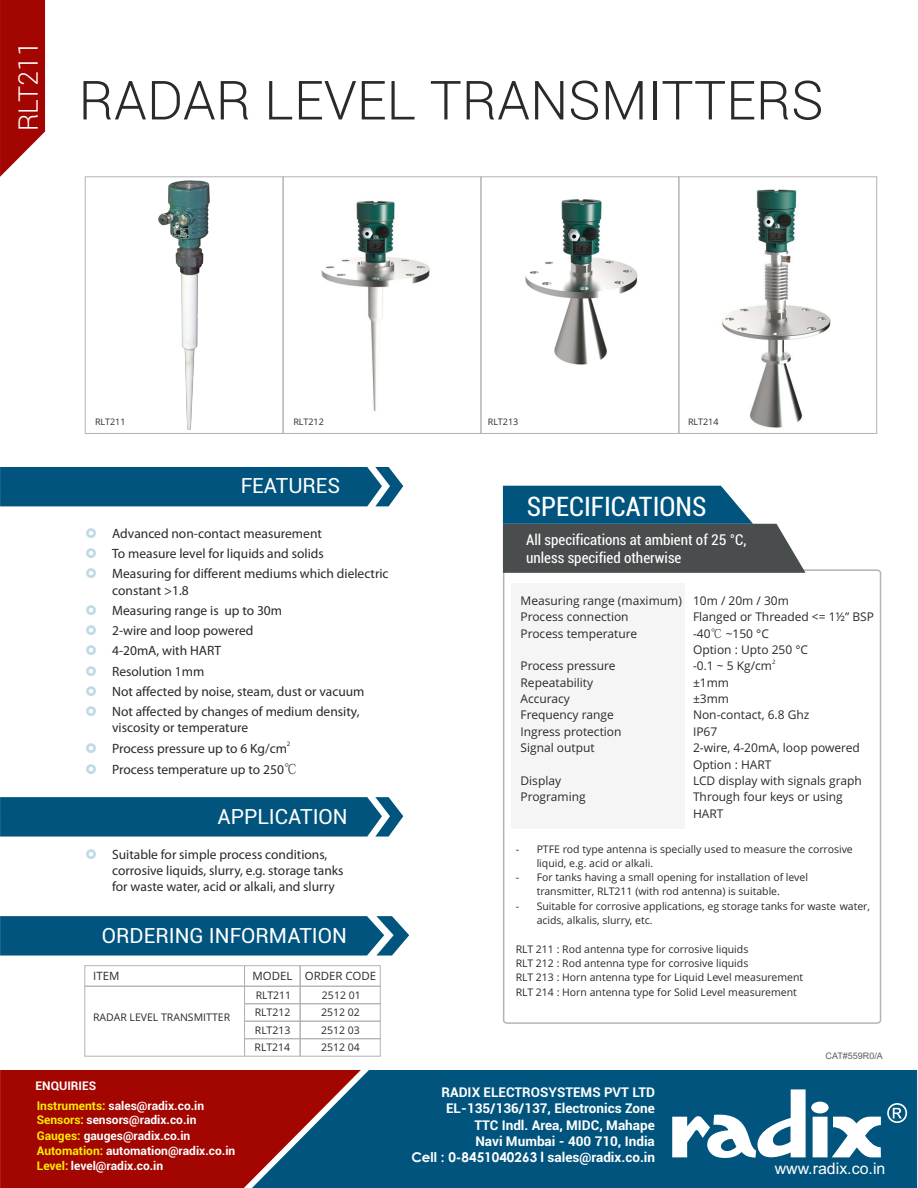
<style>
.page{position:relative;width:918px;height:1188px;background:#fff}
.page>*{position:absolute;margin:0;border:0;box-sizing:border-box;transform-origin:0 0}
.t1{font:300 54px "Roboto";color:#2b2929}
.t2{font:condensed 27px "Roboto";color:#fff}
.t3{font:300 27px "Roboto";color:#fff}
.t4{font:21px "Roboto";color:#fff}
.t5{font:15.9px "Arial";color:#fff}
.t6{font:condensed 15px/18px "Roboto";color:#fff}
.t7{font:13.5px/20.2px "Myriad Pro";color:#2b2929}
.t8{font:700 13.5px/16.2px "Roboto";color:#fff;text-align:right}
.t9{font:12px/16.4px "Open Sans";color:#2b2929}
.t10{font:700 12px/15.1px "Roboto";color:#fff}
.t11{font:11.55px "Open Sans";color:#2b2929}
.t12{font:10.5px/14.2px "Open Sans";color:#2b2929}
.t13{font:9px "Open Sans";color:#2b2929}
.t14{font:9px "Arial";color:#5c5c5c}
.t15{font:6.75px "Myriad Pro";color:#2b2929}
.t16{font:6px "Open Sans";color:#2b2929}
.s1{font-family:"Adobe Fangsong Std"}
.s2{color:#ffed00}
.s3{font-family:"Century Gothic"}
</style>
<div class="page">
<div style="left:85px;top:176px;width:199px;height:258px;border:1px solid #b3b3b3"></div>
<div style="left:283px;top:176px;width:198px;height:258px;border:1px solid #b3b3b3"></div>
<div style="left:481px;top:176px;width:198px;height:258px;border:1px solid #b3b3b3"></div>
<div style="left:678px;top:176px;width:199px;height:258px;border:1px solid #b3b3b3"></div>
<div style="left:0;top:467px;width:403px;height:39px;background:#00547d"></div>
<svg style="left:0;top:797px;width:403px;height:40px;background:#0d5c83"></svg>
<svg style="left:0;top:0;width:45px;height:177px;background:#ae2521"></svg>
<svg style="left:502px;top:569px;width:380px;height:455px"></svg>
<div style="left:511px;top:583px;width:174px;height:246px;background:#f5f5f5"></div>
<svg style="left:503px;top:486px;width:303px;height:87px;background:#486573"></svg>
<svg style="left:0;top:916px;width:409px;height:40px;background:#0e5d84"></svg>
<div style="left:85px;top:986px;width:160px;height:70px;border:1px solid #b3b3b3"></div>
<div style="left:85px;top:965px;width:160px;height:22px;border:1px solid #b3b3b3"></div>
<div style="left:300px;top:986px;width:81px;height:18px;border:1px solid #b3b3b3"></div>
<div style="left:300px;top:1003px;width:81px;height:19px;border:1px solid #b3b3b3"></div>
<div style="left:300px;top:1021px;width:81px;height:18px;border:1px solid #b3b3b3"></div>
<div style="left:300px;top:1038px;width:81px;height:18px;border:1px solid #b3b3b3"></div>
<div style="left:244px;top:986px;width:56px;height:18px;border:1px solid #b3b3b3"></div>
<div style="left:244px;top:1003px;width:56px;height:19px;border:1px solid #b3b3b3"></div>
<div style="left:244px;top:1021px;width:56px;height:18px;border:1px solid #b3b3b3"></div>
<div style="left:244px;top:1038px;width:56px;height:18px;border:1px solid #b3b3b3"></div>
<div style="left:300px;top:965px;width:81px;height:22px;border:1px solid #b3b3b3"></div>
<div style="left:244px;top:965px;width:56px;height:22px;border:1px solid #b3b3b3"></div>
<div style="left:0;top:1070px;width:251px;height:118px;background:#a30500"></div>
<svg style="left:251px;top:1070px;width:666px;height:118px;background:#134e72"></svg>
<svg style="left:672px;top:1089px;width:209px;height:71px"></svg>
<svg style="left:887px;top:1103px;width:20px;height:20px"></svg>
<img style="left:722px;top:189px;width:109px;height:239px">
<img style="left:525px;top:199px;width:113px;height:166px">
<img style="left:321px;top:200px;width:109px;height:211px">
<img style="left:159px;top:181px;width:50px;height:248px">
<h2 class="t3" style="left:17px;top:131px;width:91px;rotate:-90deg">RLT211</h2>
<h1 class="t1" style="left:79px;top:79px;width:747px">RADAR LEVEL TRANSMITTERS</h1>
<p class="t13" style="left:95px;top:418px;width:32px">RLT211</p>
<p class="t13" style="left:293px;top:418px;width:32px">RLT212</p>
<p class="t13" style="left:488px;top:418px;width:32px">RLT213</p>
<p class="t13" style="left:688px;top:418px;width:32px">RLT214</p>
<h3 class="t4" style="left:241px;top:477px;width:101px">FEATURES</h3>
<p class="t7" style="left:112px;top:524px;width:278px">Advanced non-contact measurement<br>To measure level for liquids and solids<br>Measuring for different mediums which dielectric</p>
<p class="t7" style="left:112px;top:581px;width:254px">constant &gt;1.8<br>Measuring range is up to 30m<br>2-wire and loop powered<br>4-20mA, with HART<br>Resolution 1mm<br>Not affected by noise, steam, dust or vacuum<br>Not affected by changes of medium density,</p>
<p class="t7" style="left:112px;top:719px;width:137px">viscosity or temperature</p>
<p class="t15" style="left:287px;top:741px;width:5px">2</p>
<p class="t7" style="left:112px;top:739px;width:187px;line-height:20.9px">Process pressure up to 6 Kg/cm<br>Process temperature up to 250<span class="s1">℃</span></p>
<h3 class="t4" style="left:217px;top:809px;width:132px">APPLICATION</h3>
<p class="t7" style="left:112px;top:847px;width:233px;line-height:16.2px">Suitable for simple process conditions, corrosive liquids, slurry, e.g. storage tanks for waste water, acid or alkali, and slurry</p>
<h3 class="t4" style="left:102px;top:928px;width:246px">ORDERING INFORMATION</h3>
<p class="t11" style="left:93px;top:971px;width:28px">ITEM</p>
<p class="t12" style="left:93px;top:1011px;width:139px">RADAR LEVEL TRANSMITTER</p>
<p class="t11" style="left:252px;top:971px;width:125px">MODEL ORDER CODE</p>
<p class="t12" style="left:255px;top:987px;width:38px;line-height:17.5px">RLT211<br>RLT212</p>
<p class="t12" style="left:255px;top:1041px;width:37px">RLT214</p>
<p class="t12" style="left:255px;top:1024px;width:37px">RLT213</p>
<p class="t12" style="left:321px;top:987px;width:41px;line-height:17.5px">2512 01<br>2512 02</p>
<p class="t12" style="left:321px;top:1041px;width:40px">2512 04</p>
<p class="t12" style="left:321px;top:1024px;width:40px">2512 03</p>
<h2 class="t2" style="left:527px;top:496px;width:181px">SPECIFICATIONS</h2>
<h3 class="t6" style="left:526px;top:532px;width:222px">All specifications at ambient of 25 °C, unless specified otherwise</h3>
<p class="t9" style="left:521px;top:594px;width:270px">Measuring range (maximum) 10m / 20m / 30m<br>Process connection</p>
<p class="t9" style="left:693px;top:610px;width:182px">Flanged or Threaded &lt;= 1½” BSP</p>
<p class="t9" style="left:521px;top:626px;width:118px">Process temperature</p>
<p class="t9" style="left:693px;top:626px;width:117px">-40<span class="s1">℃</span> ~150 °C<br>Option : Upto 250 °C</p>
<p class="t16" style="left:772px;top:660px;width:5px">2</p>
<p class="t9" style="left:521px;top:659px;width:97px">Process pressure</p>
<p class="t9" style="left:693px;top:659px;width:81px">-0.1 ~ 5 Kg/cm</p>
<p class="t9" style="left:521px;top:675px;width:74px">Repeatability</p>
<p class="t9" style="left:693px;top:675px;width:38px">±1mm</p>
<p class="t9" style="left:521px;top:692px;width:51px">Accuracy</p>
<p class="t9" style="left:693px;top:692px;width:38px">±3mm</p>
<p class="t9" style="left:521px;top:708px;width:95px">Frequency range</p>
<p class="t9" style="left:693px;top:708px;width:118px">Non-contact, 6.8 Ghz</p>
<p class="t9" style="left:521px;top:725px;width:103px">Ingress protection</p>
<p class="t9" style="left:693px;top:725px;width:26px">IP67</p>
<p class="t9" style="left:521px;top:741px;width:76px">Signal output</p>
<p class="t9" style="left:693px;top:741px;width:168px">2-wire, 4-20mA, loop powered<br>Option : HART</p>
<p class="t9" style="left:521px;top:774px;width:42px">Display</p>
<p class="t9" style="left:693px;top:774px;width:170px">LCD display with signals graph</p>
<p class="t9" style="left:521px;top:790px;width:67px">Programing</p>
<p class="t9" style="left:693px;top:790px;width:151px">Through four keys or using<br>HART</p>
<p class="t12" style="left:537px;top:843px;width:318px;text-indent:-21px">- PTFE rod type antenna is specially used to measure the corrosive liquid, e.g. acid or alkali.</p>
<p class="t12" style="left:537px;top:871px;width:273px;text-indent:-21px">- For tanks having a small opening for installation of level transmitter, RLT211 (with rod antenna) is suitable.</p>
<p class="t12" style="left:537px;top:900px;width:335px;text-indent:-21px">- Suitable for corrosive applications, eg storage tanks for waste water, acids, alkalis, slurry, etc.</p>
<p class="t12" style="left:516px;top:943px;width:289px">RLT 211 : Rod antenna type for corrosive liquids<br>RLT 212 : Rod antenna type for corrosive liquids<br>RLT 213 : Horn antenna type for Liquid Level measurement RLT 214 : Horn antenna type for Solid Level measurement</p>
<p class="t14" style="left:826px;top:1053px;width:59px">CAT#559R0/A</p>
<p class="t10" style="left:36px;top:1077px;width:170px;line-height:19.5px">ENQUIRIES<br><span class="s2">Instruments:</span> sales@radix.co.in</p>
<p class="t10" style="left:37px;top:1114px;width:200px"><span class="s2">Sensors:</span> sensors@radix.co.in<br><span class="s2">Gauges:</span> gauges@radix.co.in<br><span class="s2">Automation:</span> automation@radix.co.in<br><span class="s2">Level:</span> level@radix.co.in</p>
<p class="t8" style="left:411px;top:1086px;width:245px">RADIX ELECTROSYSTEMS PVT LTD<br>EL-135/136/137, Electronics Zone<br>TTC Indl. Area, MIDC, Mahape<br>Navi Mumbai - 400 710, India<br><span class="s3">Cell : 0-8451040263</span> l sales@radix.co.in</p>
<h3 class="t5" style="left:775px;top:1163px;width:112px">www.radix.co.in</h3>
</div>
